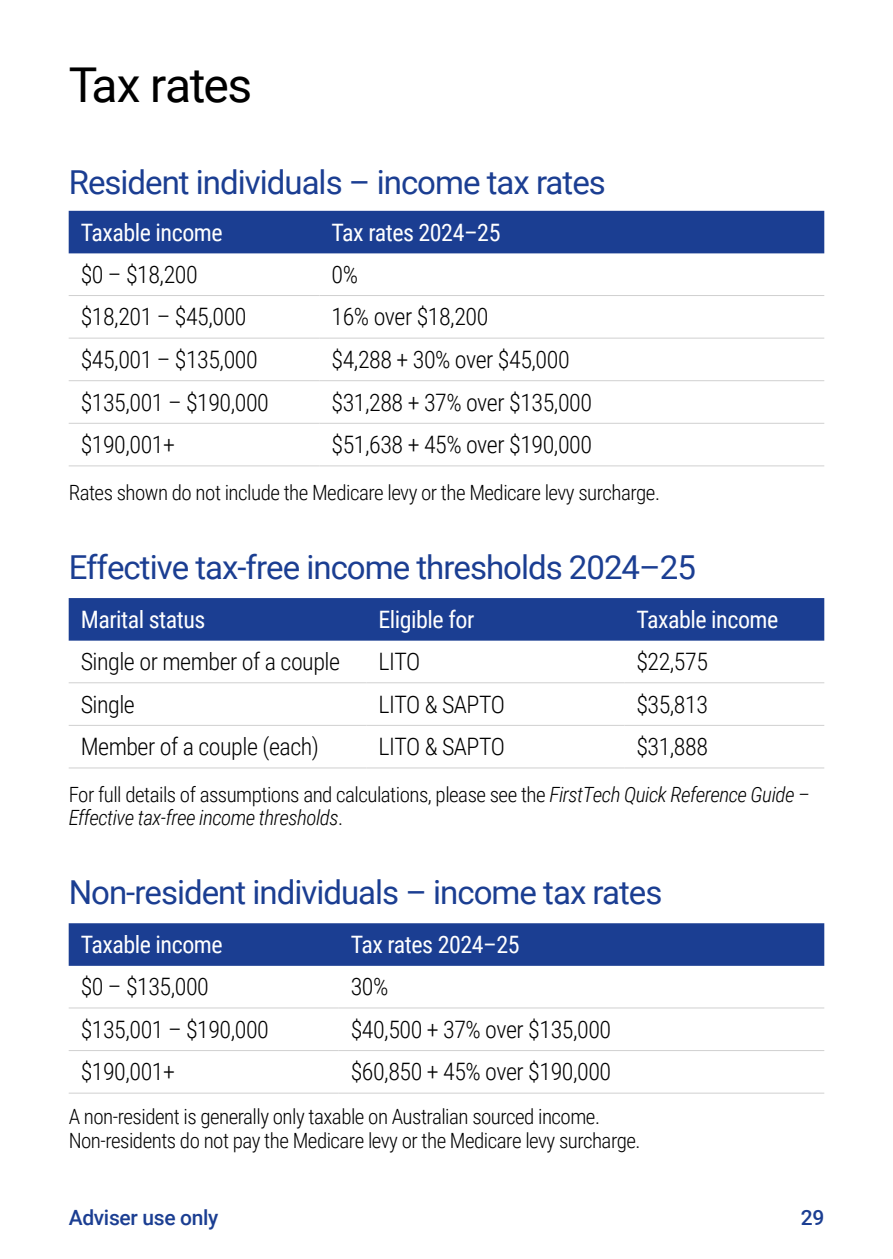
<style>
.page{position:relative;width:893px;height:1259px;background:#fff}
.page>*{position:absolute;margin:0;border:0;box-sizing:border-box;transform-origin:0 0}
.CFS_02_A6-FT_Sectionhead{font:48px "Roboto";letter-spacing:-.03em;color:#000}
.CFS_02_A6-FT_Subhead_1{font:33px "Roboto";letter-spacing:-.03em;color:#1b3e92}
.CFS_04_A6-FT_Table_Body{font:300 24px "Roboto Condensed";letter-spacing:-.02em;color:#000}
.CFS_04_A6-FT_Table_Col_Head{font:24px "Roboto Condensed";letter-spacing:-.02em;color:#fff}
.CFS_09_A6-FT_Disclaimer{font:300 21px "Roboto Condensed";letter-spacing:-.025em;color:#000}
.CFS_09_A6-FT_Disclaimer-2{font:italic 300 21px/23.1px "Roboto Condensed";letter-spacing:-.025em;color:#000}
.t1{font:500 21px "Roboto";letter-spacing:-.015em;color:#1b3e92}
.s1{font-style:normal}
</style>
<div class="page">
<div style="left:69px;top:211px;width:755px;height:42px;background:#1b3e92"></div>
<hr style="left:69px;top:295px;width:251px;height:1px;background:#d0d0d0">
<hr style="left:320px;top:295px;width:504px;height:1px;background:#d0d0d0">
<hr style="left:69px;top:338px;width:251px;height:1px;background:#d0d0d0">
<hr style="left:320px;top:338px;width:504px;height:1px;background:#d0d0d0">
<hr style="left:69px;top:380px;width:251px;height:1px;background:#d0d0d0">
<hr style="left:320px;top:380px;width:504px;height:1px;background:#d0d0d0">
<hr style="left:69px;top:423px;width:251px;height:1px;background:#d0d0d0">
<hr style="left:320px;top:423px;width:504px;height:1px;background:#d0d0d0">
<hr style="left:69px;top:465px;width:251px;height:1px;background:#d0d0d0">
<hr style="left:320px;top:465px;width:504px;height:1px;background:#d0d0d0">
<div style="left:69px;top:598px;width:755px;height:42px;background:#1b3e92"></div>
<hr style="left:69px;top:682px;width:297px;height:1px;background:#d0d0d0">
<hr style="left:366px;top:682px;width:258px;height:1px;background:#d0d0d0">
<hr style="left:624px;top:682px;width:200px;height:1px;background:#d0d0d0">
<hr style="left:69px;top:725px;width:297px;height:1px;background:#d0d0d0">
<hr style="left:366px;top:725px;width:258px;height:1px;background:#d0d0d0">
<hr style="left:624px;top:725px;width:200px;height:1px;background:#d0d0d0">
<hr style="left:69px;top:767px;width:297px;height:1px;background:#d0d0d0">
<hr style="left:366px;top:767px;width:258px;height:1px;background:#d0d0d0">
<hr style="left:624px;top:767px;width:200px;height:1px;background:#d0d0d0">
<div style="left:69px;top:923px;width:755px;height:43px;background:#1b3e92"></div>
<hr style="left:69px;top:1007px;width:270px;height:1px;background:#d0d0d0">
<hr style="left:339px;top:1007px;width:485px;height:1px;background:#d0d0d0">
<hr style="left:69px;top:1050px;width:270px;height:1px;background:#d0d0d0">
<hr style="left:339px;top:1050px;width:485px;height:1px;background:#d0d0d0">
<hr style="left:69px;top:1092px;width:270px;height:1px;background:#d0d0d0">
<hr style="left:339px;top:1092px;width:485px;height:1px;background:#d0d0d0">
<p class="CFS_02_A6-FT_Sectionhead" style="left:69px;top:51px;width:185px">Tax rates</p>
<h2 class="CFS_02_A6-FT_Subhead_1" style="left:69px;top:159px;width:539px">Resident individuals – income tax rates</h2>
<h6 class="CFS_04_A6-FT_Table_Col_Head" style="left:81px;top:215px;width:144px">Taxable income</h6>
<h6 class="CFS_04_A6-FT_Table_Col_Head" style="left:332px;top:215px;width:170px">Tax rates 2024–25</h6>
<p class="CFS_04_A6-FT_Table_Body" style="left:81px;top:257px;width:119px">$0 – $18,200</p>
<p class="CFS_04_A6-FT_Table_Body" style="left:332px;top:257px;width:28px">0%</p>
<p class="CFS_04_A6-FT_Table_Body" style="left:81px;top:300px;width:167px">$18,201 – $45,000</p>
<p class="CFS_04_A6-FT_Table_Body" style="left:332px;top:300px;width:158px">16% over $18,200</p>
<p class="CFS_04_A6-FT_Table_Body" style="left:81px;top:342px;width:179px">$45,001 – $135,000</p>
<p class="CFS_04_A6-FT_Table_Body" style="left:332px;top:342px;width:240px">$4,288 + 30% over $45,000</p>
<p class="CFS_04_A6-FT_Table_Body" style="left:81px;top:385px;width:190px">$135,001 – $190,000</p>
<p class="CFS_04_A6-FT_Table_Body" style="left:332px;top:385px;width:262px">$31,288 + 37% over $135,000</p>
<p class="CFS_04_A6-FT_Table_Body" style="left:81px;top:428px;width:96px">$190,001+</p>
<p class="CFS_04_A6-FT_Table_Body" style="left:332px;top:428px;width:262px">$51,638 + 45% over $190,000</p>
<p class="CFS_09_A6-FT_Disclaimer" style="left:69px;top:478px;width:593px">Rates shown do not include the Medicare levy or the Medicare levy surcharge.</p>
<h2 class="CFS_02_A6-FT_Subhead_1" style="left:69px;top:544px;width:629px">Effective tax-free income thresholds 2024–25</h2>
<h6 class="CFS_04_A6-FT_Table_Col_Head" style="left:81px;top:602px;width:126px">Marital status</h6>
<h6 class="CFS_04_A6-FT_Table_Col_Head" style="left:378px;top:602px;width:97px">Eligible for</h6>
<h6 class="CFS_04_A6-FT_Table_Col_Head" style="left:636px;top:602px;width:144px">Taxable income</h6>
<p class="CFS_04_A6-FT_Table_Body" style="left:81px;top:644px;width:261px">Single or member of a couple</p>
<p class="CFS_04_A6-FT_Table_Body" style="left:378px;top:644px;width:43px">LITO</p>
<p class="CFS_04_A6-FT_Table_Body" style="left:636px;top:644px;width:73px">$22,575</p>
<p class="CFS_04_A6-FT_Table_Body" style="left:81px;top:687px;width:56px">Single</p>
<p class="CFS_04_A6-FT_Table_Body" style="left:378px;top:687px;width:128px">LITO &amp; SAPTO</p>
<p class="CFS_04_A6-FT_Table_Body" style="left:636px;top:687px;width:73px">$35,813</p>
<p class="CFS_04_A6-FT_Table_Body" style="left:81px;top:730px;width:240px">Member of a couple (each)</p>
<p class="CFS_04_A6-FT_Table_Body" style="left:378px;top:730px;width:128px">LITO &amp; SAPTO</p>
<p class="CFS_04_A6-FT_Table_Body" style="left:636px;top:730px;width:73px">$31,888</p>
<p class="CFS_09_A6-FT_Disclaimer-2" style="left:69px;top:782px;width:743px"><span class="s1">For full details of assumptions and calculations, please see the</span> FirstTech Quick Reference Guide –<br>Effective tax-free income thresholds<span class="s1">.</span></p>
<h2 class="CFS_02_A6-FT_Subhead_1" style="left:69px;top:869px;width:595px">Non-resident individuals – income tax rates</h2>
<h6 class="CFS_04_A6-FT_Table_Col_Head" style="left:81px;top:927px;width:144px">Taxable income</h6>
<h6 class="CFS_04_A6-FT_Table_Col_Head" style="left:351px;top:927px;width:170px">Tax rates 2024–25</h6>
<p class="CFS_04_A6-FT_Table_Body" style="left:81px;top:970px;width:130px">$0 – $135,000</p>
<p class="CFS_04_A6-FT_Table_Body" style="left:351px;top:970px;width:39px">30%</p>
<p class="CFS_04_A6-FT_Table_Body" style="left:81px;top:1012px;width:190px">$135,001 – $190,000</p>
<p class="CFS_04_A6-FT_Table_Body" style="left:351px;top:1012px;width:262px">$40,500 + 37% over $135,000</p>
<p class="CFS_04_A6-FT_Table_Body" style="left:81px;top:1055px;width:96px">$190,001+</p>
<p class="CFS_04_A6-FT_Table_Body" style="left:351px;top:1055px;width:262px">$60,850 + 45% over $190,000</p>
<p class="CFS_09_A6-FT_Disclaimer" style="left:69px;top:1101px;width:533px">A non-resident is generally only taxable on Australian sourced income.</p>
<p class="CFS_09_A6-FT_Disclaimer" style="left:69px;top:1125px;width:573px">Non-residents do not pay the Medicare levy or the Medicare levy surcharge.</p>
<p class="t1" style="left:69px;top:1203px;width:151px">Adviser use only</p>
<p class="t1" style="left:801px;top:1203px;width:25px">29</p>
</div>
